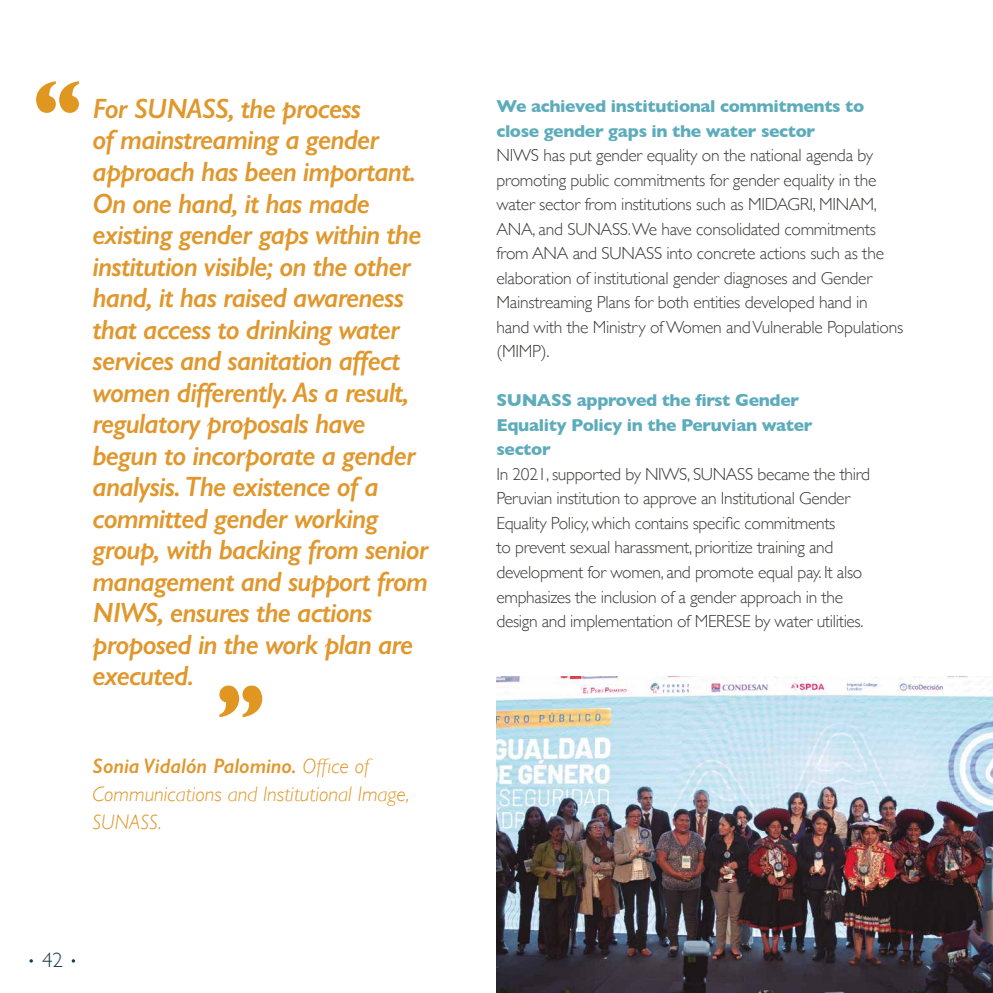
<style>
.page{position:relative;width:993px;height:993px;background:#fff}
.page>*{position:absolute;margin:0;border:0;box-sizing:border-box;transform-origin:0 0}
.t1{font:700 85.75px "Gill Sans";color:#df9722}
.t2{font:italic 600 28px/31.5px "Gill Sans";letter-spacing:-.03em;color:#e0972c}
.t3{font:italic 300 21px/28px "Gill Sans";color:#e0972c}
.t4{font:300 21px "Gill Sans";color:#193f57}
.t5{font:300 17.5px/24.5px "Gill Sans";letter-spacing:-.015em;color:#3c3c3b}
.t6{font:700 17.5px/24.5px "Gill Sans";letter-spacing:-.02em;color:#5dacbb}
.s1{font-weight:600}
</style>
<div class="page">
<img style="left:496px;top:676px;width:496px;height:316px">
<h1 class="t1" style="left:33px;top:43px;width:50px">“</h1>
<p class="t2" style="left:92px;top:92px;width:338px">For SUNASS, the process<br>of mainstreaming a gender approach has been important.<br>On one hand, it has made existing gender gaps within the institution visible; on the other hand, it has raised awareness that access to drinking water services and sanitation affect women differently. As a result, regulatory proposals have begun to incorporate a gender analysis. The existence of a committed gender working group, with backing from senior management and support from<br>NIWS, ensures the actions proposed in the work plan are executed.</p>
<h1 class="t1" style="left:265px;top:755px;width:50px;rotate:-180deg">“</h1>
<p class="t3" style="left:92px;top:751px;width:318px"><span class="s1">Sonia Vidalón Palomino.</span> Office of<br>Communications and Institutional Image,<br>SUNASS.</p>
<p class="t4" style="left:42px;top:943px;width:22px">42</p>
<p class="t6" style="left:496px;top:93px;width:369px">We achieved institutional commitments to close gender gaps in the water sector</p>
<p class="t5" style="left:496px;top:142px;width:408px">NIWS has put gender equality on the national agenda by promoting public commitments for gender equality in the water sector from institutions such as MIDAGRI, MINAM, ANA, and SUNASS. We have consolidated commitments from ANA and SUNASS into concrete actions such as the elaboration of institutional gender diagnoses and Gender Mainstreaming Plans for both entities developed hand in hand with the Ministry of Women and Vulnerable Populations (MIMP).</p>
<p class="t6" style="left:496px;top:387px;width:317px">SUNASS approved the first Gender<br>Equality Policy in the Peruvian water sector</p>
<p class="t5" style="left:496px;top:461px;width:375px">In 2021, supported by NIWS, SUNASS became the third Peruvian institution to approve an Institutional Gender Equality Policy, which contains specific commitments<br>to prevent sexual harassment, prioritize training and development for women, and promote equal pay. It also emphasizes the inclusion of a gender approach in the design and implementation of MERESE by water utilities.</p>
</div>
